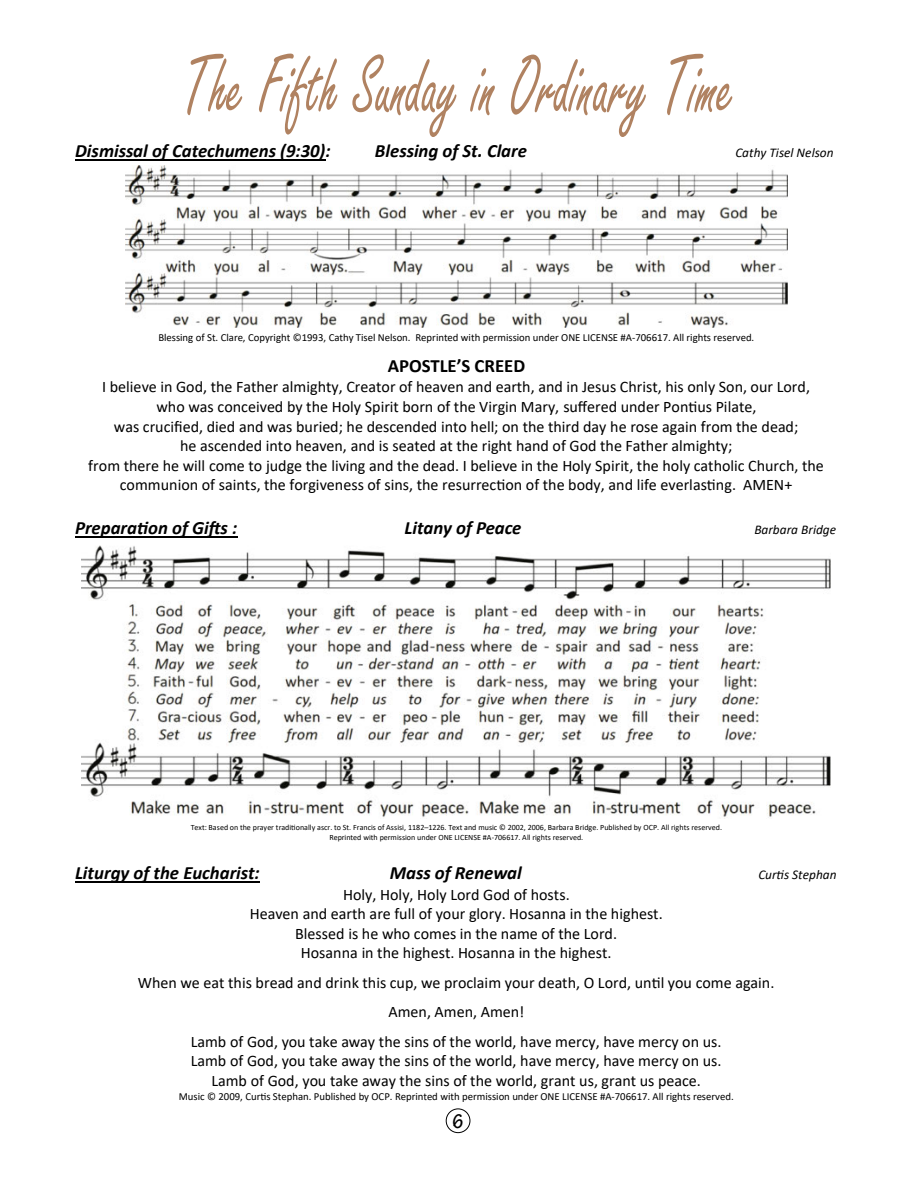
<style>
.page{position:relative;width:918px;height:1188px;background:#fff}
.page>*{position:absolute;margin:0;border:0;box-sizing:border-box;transform-origin:0 0}
.t1{font:88.95px "Freestyle Script";color:#b08261;scale:.67 1}
.t2{font:700 condensed 21px "Tekton Pro";color:#000}
.t3{font:italic 700 18.75px "Bkbppp Calibri";color:#000}
.t4{font:700 18.75px "Hwpnyw Calibri";color:#000}
.t5{font:16.05px/19.6px "Pyctml Calibri";color:#000;text-align:center}
.t6{font:16.05px/19.6px "Qcwkbn Calibri";color:#000;text-align:center}
.t7{font:italic 13.35px "Mpbqgl Calibri";color:#000}
.t8{font:10.8px "Pyctml Calibri";letter-spacing:-.005em;color:#000}
.t9{font:10.8px "Qcwkbn Calibri";letter-spacing:-.005em;color:#000}
.t10{font:7.95px "Qcwkbn Calibri";color:#000}
.t11{font:7.95px "Pyctml Calibri";color:#000}
.s1{font-family:"Qxqfxn Calibri"}
.s2{font-family:"Jgxlls Calibri"}
.s3{font-family:"Qcwkbn Calibri"}
.s4{font-family:"Mxwwdm Calibri"}
.s5{font-family:"Pyctml Calibri"}
</style>
<div class="page">
<div style="left:446px;top:1109px;width:24px;height:24px;border:1px solid #000;border-radius:50%"></div>
<hr style="left:75px;top:159px;width:250px;height:1px;background:#000">
<hr style="left:75px;top:536px;width:162px;height:1px;background:#000">
<hr style="left:75px;top:881px;width:185px;height:2px;background:#000">
<img style="left:125px;top:165px;width:663px;height:162px">
<img style="left:82px;top:545px;width:749px;height:273px">
<h1 class="t1" style="left:183px;top:38px;width:825px">The Fifth Sunday in Ordinary Time</h1>
<p class="t3" style="left:75px;top:137px;width:257px">Dismissal of Catechumens (9:30):</p>
<p class="t3" style="left:375px;top:137px;width:154px">Blessing of St. Clare</p>
<p class="t7" style="left:735px;top:143px;width:100px">Cathy Tisel Nelson</p>
<p class="t8" style="left:158px;top:330px;width:597px">Blessing of St. Clare, Copyright ©1993, Cathy Tisel Nelson. Reprinted with permission under ONE LICENSE #A<span class="s1">-</span>706617. All rights reserved.</p>
<p class="t4" style="left:388px;top:353px;width:139px">APOSTLE<span class="s2">’</span>S CREED</p>
<p class="t5" style="left:102px;top:377px;width:710px">I believe in God, the Father almighty, Creator of heaven and earth, and in Jesus Christ, his only Son, our Lord, who was conceived by the Holy Spirit born of the Virgin Mary, <span class="s3">suffered under Pontius Pilate,</span></p>
<p class="t6" style="left:114px;top:416px;width:686px">was crucified, died and was buried; he descended into hell; on the third day he rose again from the dead; he ascended into heaven, and is seated at the right hand of God the Father almighty;</p>
<p class="t5" style="left:88px;top:455px;width:737px">from there he will come to judge the living and the dead. I believe in the Holy Spirit, the holy catholic Church, the</p>
<p class="t6" style="left:120px;top:475px;width:674px">communion of saints, the forgiveness of sins, the resurrection of the body, and life everlasting. AMEN+</p>
<p class="t3" style="left:75px;top:515px;width:164px">Preparation of Gifts :</p>
<p class="t3" style="left:405px;top:515px;width:118px">Litany of Peace</p>
<p class="t7" style="left:754px;top:520px;width:83px">Barbara Bridge</p>
<p class="t10" style="left:191px;top:822px;width:533px">Text: Based on the prayer traditionally ascr. to St. Francis of Assisi, <span class="s4">1182</span><span class="s5">–</span><span class="s4">1226.</span> Text and music © 2002, 2006, Barbara Bridge. Published by OCP. All rights reserved.</p>
<p class="t11" style="left:329px;top:831px;width:255px">Reprinted with permission under ONE LICENSE #A<span class="s1">-</span>706617. All rights reserved.</p>
<p class="t3" style="left:75px;top:860px;width:186px">Liturgy of the Eucharist:</p>
<p class="t3" style="left:390px;top:860px;width:134px">Mass of Renewal</p>
<p class="t7" style="left:758px;top:866px;width:80px">Curtis Stephan</p>
<p class="t5" style="left:250px;top:884px;width:415px">Holy, Holy, Holy Lord God of hosts.<br>Heaven and earth are full of your glory. Hosanna in the highest.<br>Blessed is he who comes in the name of the Lord.<br>Hosanna in the highest. Hosanna in the highest.</p>
<p class="t6" style="left:138px;top:972px;width:638px">When we eat this bread and drink this cup, we proclaim your death, O Lord, until you come again.</p>
<p class="t5" style="left:191px;top:997px;width:532px;line-height:29.4px">Amen, Amen, Amen!<br>Lamb of God, you take away the sins of the world, have mercy, have mercy on us.</p>
<p class="t5" style="left:191px;top:1051px;width:532px">Lamb of God, you take away the sins of the world, have mercy, have mercy on us.<br>Lamb of God, you take away the sins of the world, grant us, grant us peace.</p>
<p class="t9" style="left:179px;top:1089px;width:556px">Music © 2009, Curtis Stephan. Published by OCP. Reprinted with permission under ONE LICENSE #A<span class="s1">-</span><span class="s5">706617. All rights reserved.</span></p>
<h2 class="t2" style="left:453px;top:1109px;width:12px">6</h2>
</div>
